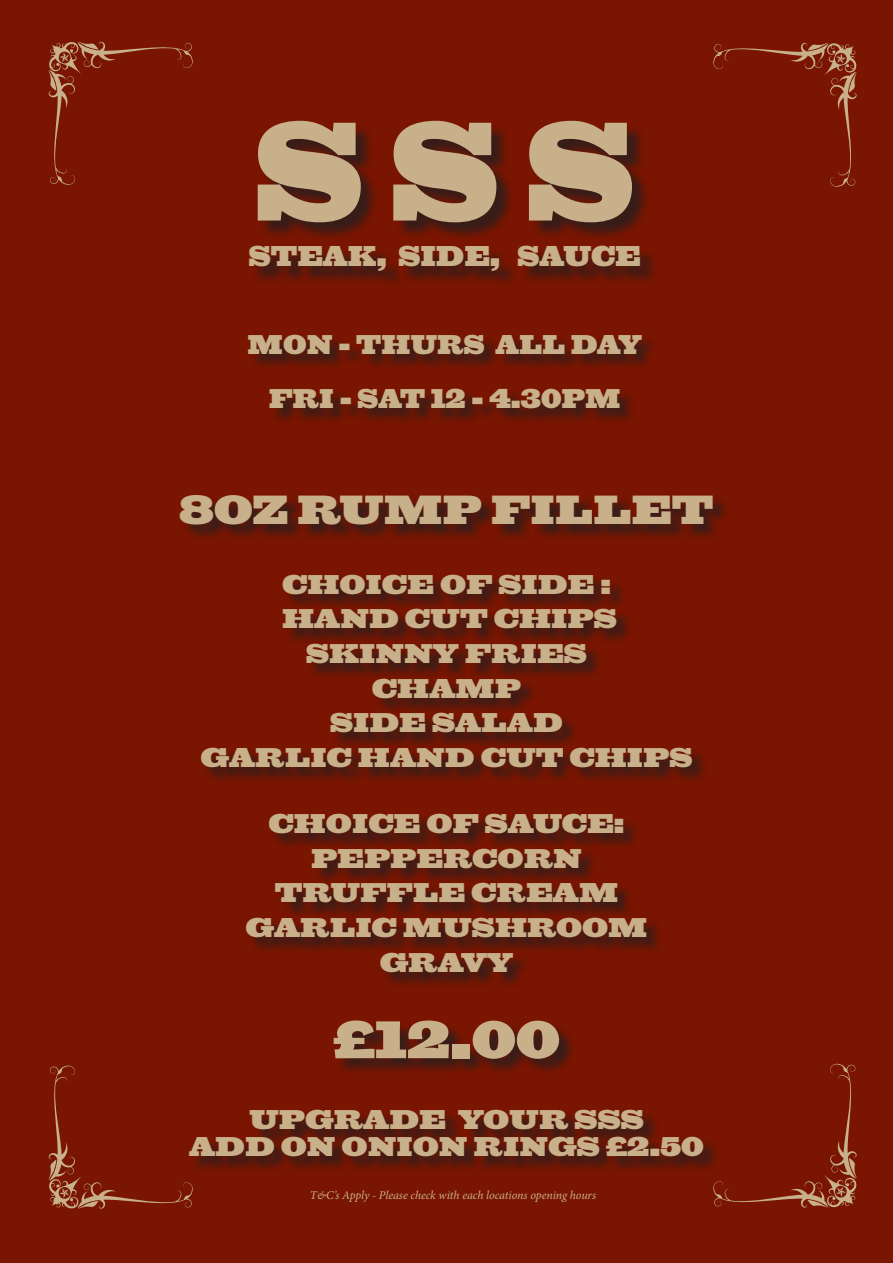
<style>
.page{position:relative;width:893px;height:1263px;background:#791500}
.page>*{position:absolute;margin:0;border:0;box-sizing:border-box;transform-origin:0 0}
.t1{font:139.5px "Giza Seven Seven";color:#c8b08b}
.t2{font:52.5px "Giza Seven Seven";color:#c8b08b;scale:1.11 1}
.t3{font:40.5px "Giza Seven Seven";color:#c8b08b;scale:1.11 1}
.t4{font:28.5px "Giza Seven Seven";color:#c8b08b}
.t5{font:27px "Giza Seven Seven";color:#c8b08b;scale:1.11 1}
.t6{font:27px "Giza Seven Seven";color:#c8b08b}
.t7{font:italic 12px "Minion Pro";letter-spacing:-.005em;color:#c8b08b}
</style>
<div class="page">
<svg style="left:713px;top:42px;width:144px;height:145px"></svg>
<svg style="left:48px;top:41px;width:145px;height:144px"></svg>
<div style="left:252px;top:123px;width:406px;height:166px;background:#231f20;opacity:.75"></div>
<div style="left:181px;top:496px;width:549px;height:677px;background:#231f20;opacity:.75"></div>
<svg style="left:713px;top:1063px;width:144px;height:145px"></svg>
<svg style="left:48px;top:1065px;width:145px;height:144px"></svg>
<div style="left:250px;top:335px;width:408px;height:90px;background:#231f20;opacity:.75"></div>
<p class="t1" style="left:255px;top:87px;width:380px">S S S</p>
<p class="t4" style="left:249px;top:238px;width:393px">STEAK, SIDE, SAUCE</p>
<p class="t6" style="left:248px;top:328px;width:396px">MON - THURS ALL DAY</p>
<p class="t6" style="left:269px;top:382px;width:353px">FRI - SAT 12 - 4.30PM</p>
<p class="t3" style="left:180px;top:486px;width:482px">8OZ RUMP FILLET</p>
<p class="t5" style="left:282px;top:568px;width:298px">CHOICE OF SIDE :</p>
<p class="t5" style="left:282px;top:603px;width:303px">HAND CUT CHIPS</p>
<p class="t5" style="left:306px;top:637px;width:254px">SKINNY FRIES</p>
<p class="t5" style="left:372px;top:672px;width:136px">CHAMP</p>
<p class="t5" style="left:330px;top:707px;width:211px">SIDE SALAD</p>
<p class="t5" style="left:200px;top:741px;width:445px">GARLIC HAND CUT CHIPS</p>
<p class="t5" style="left:268px;top:807px;width:322px">CHOICE OF SAUCE:</p>
<p class="t5" style="left:311px;top:842px;width:245px">PEPPERCORN</p>
<p class="t5" style="left:275px;top:876px;width:311px">TRUFFLE CREAM</p>
<p class="t5" style="left:245px;top:911px;width:364px">GARLIC MUSHROOM</p>
<p class="t5" style="left:380px;top:946px;width:122px">GRAVY</p>
<p class="t2" style="left:333px;top:1008px;width:206px">£12.00</p>
<p class="t5" style="left:249px;top:1103px;width:357px">UPGRADE YOUR SSS</p>
<p class="t5" style="left:189px;top:1130px;width:465px">ADD ON ONION RINGS £2.50</p>
<p class="t7" style="left:310px;top:1187px;width:288px">T&amp;C’s Apply - Please check with each locations opening hours</p>
</div>
